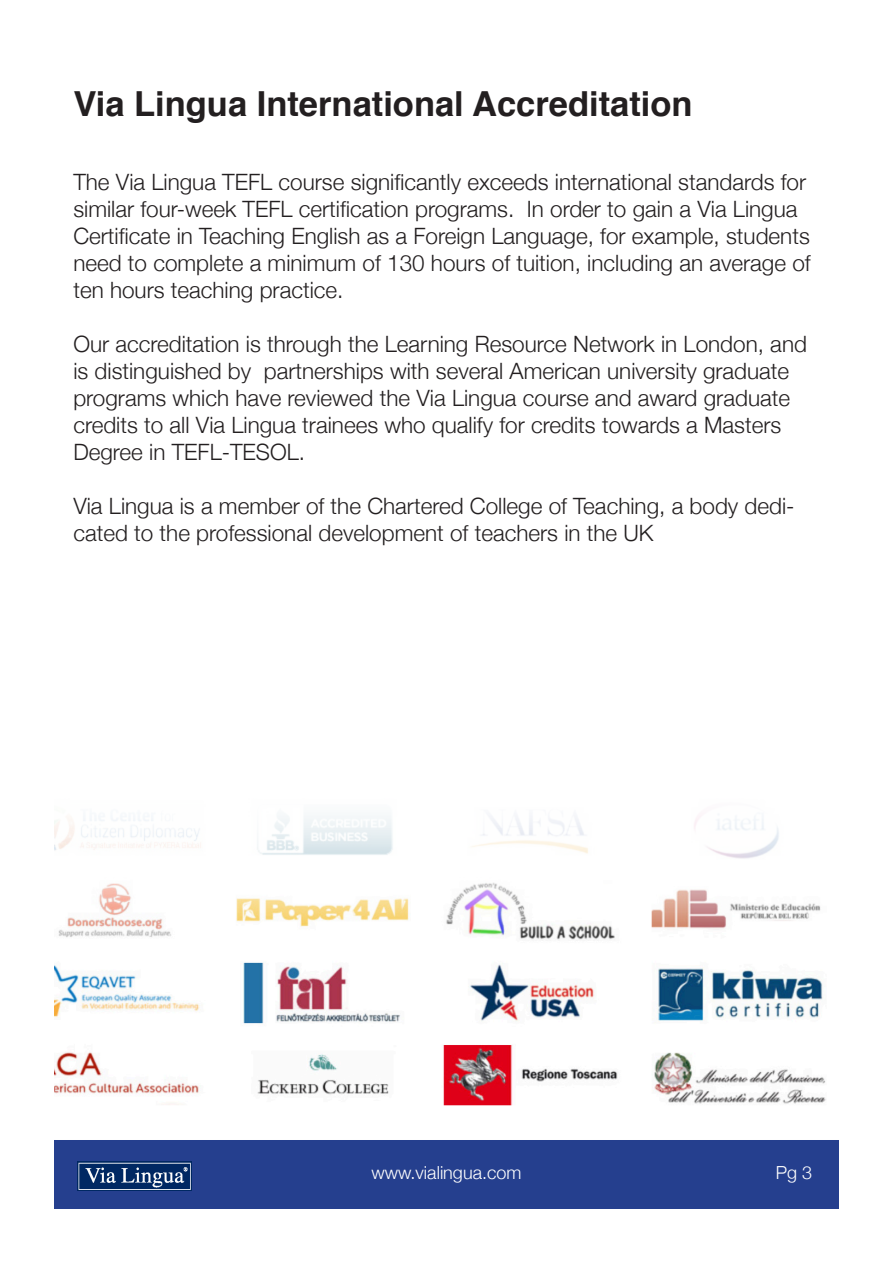
<style>
.page{position:relative;width:893px;height:1263px;background:#fff}
.page>*{position:absolute;margin:0;border:0;box-sizing:border-box;transform-origin:0 0}
.t1{font:700 34.5px "Helvetica";color:#231f20}
.t2{font:300 22.5px/27px "Helvetica Neue";color:#231f20}
.t3{font:300 18px "Helvetica Neue";color:#fff}
</style>
<div class="page">
<div style="left:54px;top:1140px;width:785px;height:69px;background:#253f8e"></div>
<img style="left:54px;top:816px;width:772px;height:290px">
<img style="left:77px;top:1161px;width:114px;height:29px">
<p class="t1" style="left:73px;top:76px;width:621px">Via Lingua International Accreditation</p>
<p class="t2" style="left:73px;top:167px;width:739px">The Via Lingua TEFL course significantly exceeds international standards for similar four-week TEFL certification programs. In order to gain a Via Lingua Certificate in Teaching English as a Foreign Language, for example, students need to complete a minimum of 130 hours of tuition, including an average of ten hours teaching practice.</p>
<p class="t2" style="left:73px;top:329px;width:735px">Our accreditation is through the Learning Resource Network in London, and is distinguished by partnerships with several American university graduate programs which have reviewed the Via Lingua course and award graduate credits to all Via Lingua trainees who qualify for credits towards a Masters Degree in TEFL-TESOL.</p>
<p class="t2" style="left:73px;top:491px;width:723px">Via Lingua is a member of the Chartered College of Teaching, a body dedi&shy;cated to the professional development of teachers in the UK</p>
<p class="t3" style="left:372px;top:1158px;width:151px">www.vialingua.com</p>
<p class="t3" style="left:776px;top:1158px;width:38px">Pg 3</p>
</div>
